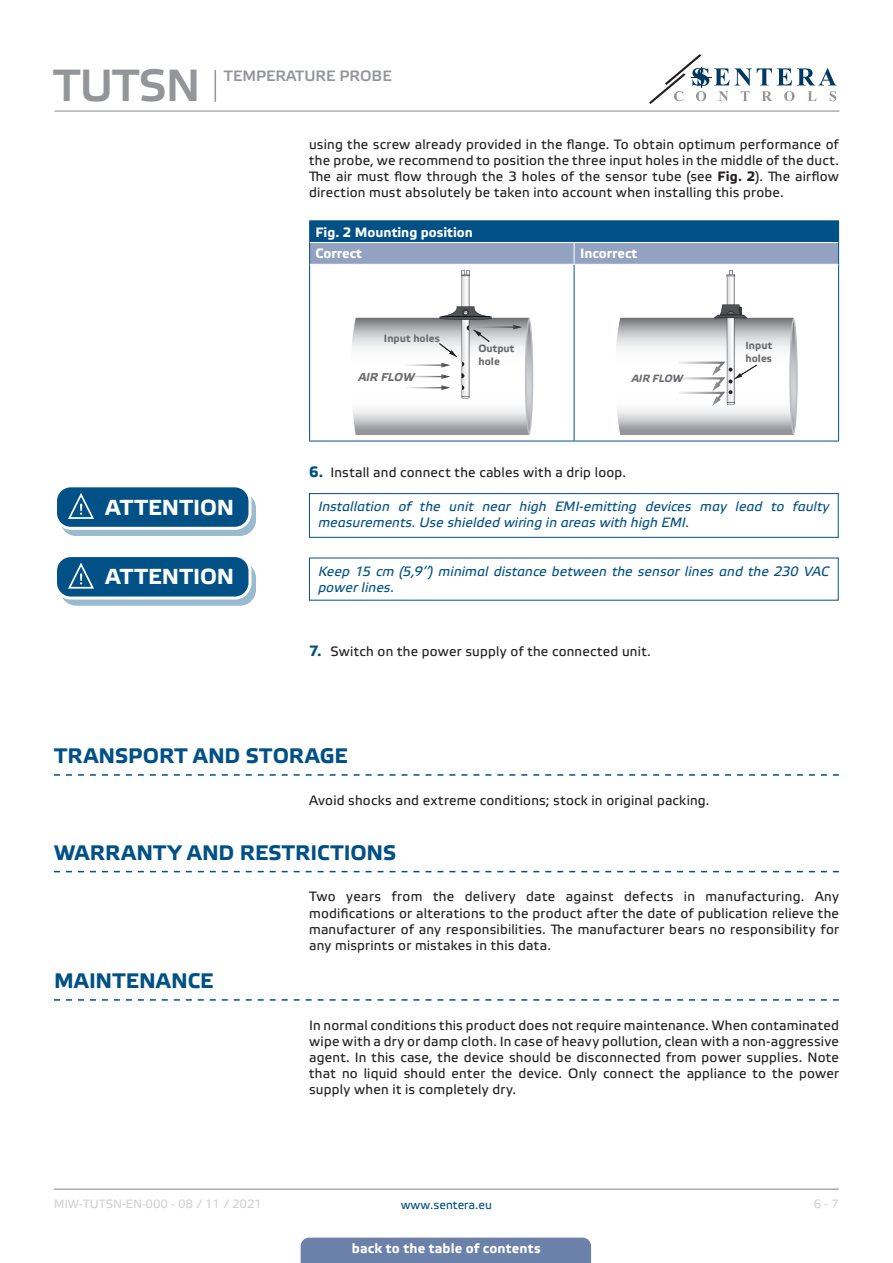
<style>
.page{position:relative;width:893px;height:1263px;background:#fff}
.page>*{position:absolute;margin:0;border:0;box-sizing:border-box;transform-origin:0 0}
.t1{font:45px "Etelka Medium Pro";letter-spacing:-.02em;color:#939598}
.t2{font:700 21.75px "Etelka Text Pro";letter-spacing:.005em;color:#fff}
.t3{font:700 21px "Etelka Text Pro";letter-spacing:.005em;color:#015186}
.t4{font:15px "Etelka Medium Pro";color:#939598}
.body{font:13.5px/16.2px "Etelka Text Pro";letter-spacing:.015em;color:#231f20;text-align:justify}
.attention{font:italic 13.5px/16.2px "Etelka Text Pro";letter-spacing:.01em;color:#015186}
.head-table{font:700 13.5px "Etelka Text Pro";color:#fff}
.t5{font:12px "Etelka Text Pro";color:#d1d2d4}
.t6{font:12px "Etelka Text Pro";color:#015186}
.t7{font:italic 700 11.4px "Etelka Text Pro";color:#6c6d70}
.t8{font:700 10.5px/12.6px "Etelka Text Pro";color:#6c6d70}
.t9{font:italic 700 10.5px "Etelka Text Pro";color:#6c6d70}
.s1{font-weight:700}
.s2{font-weight:700;font-size:15px;color:#015186}
</style>
<div class="page">
<hr style="left:54px;top:111px;width:785px;height:1px;background:#939598">
<hr style="left:54px;top:1188px;width:785px;height:2px;background:#939598">
<svg style="left:649px;top:54px;width:187px;height:50px"></svg>
<div style="left:301px;top:1237px;width:290px;height:26px;background:#6c81aa"></div>
<hr style="left:215px;top:70px;width:1px;height:32px;background:#939598">
<hr style="left:309px;top:220px;width:265px;height:1px;background:#015186">
<hr style="left:574px;top:220px;width:265px;height:1px;background:#015186">
<hr style="left:309px;top:264px;width:1px;height:177px;background:#015186">
<hr style="left:574px;top:265px;width:1px;height:176px;background:#015186">
<hr style="left:838px;top:264px;width:1px;height:177px;background:#015186">
<hr style="left:309px;top:441px;width:265px;height:1px;background:#015186">
<hr style="left:574px;top:441px;width:265px;height:1px;background:#015186">
<svg style="left:309px;top:221px;width:530px;height:43px;background:#4e7ca6"></svg>
<img style="left:352px;top:318px;width:51px;height:117px">
<svg style="left:403px;top:270px;width:130px;height:165px"></svg>
<svg style="left:789px;top:318px;width:9px;height:117px"></svg>
<svg style="left:714px;top:270px;width:43px;height:136px"></svg>
<img style="left:679px;top:362px;width:46px;height:44px">
<svg style="left:54px;top:774px;width:785px;height:2px"></svg>
<div style="left:61px;top:493px;width:194px;height:42px;background:#9abacf;border-radius:15px"></div>
<div style="left:60px;top:492px;width:196px;height:44px;border:1px solid #015186;border-radius:15px"></div>
<div style="left:56px;top:486px;width:194px;height:42px;background:#015186;border-radius:15px"></div>
<div style="left:54px;top:484px;width:197px;height:46px;border:3px solid #fff;border-radius:15px"></div>
<svg style="left:67px;top:493px;width:38px;height:36px"></svg>
<div style="left:309px;top:493px;width:530px;height:45px;border:1px solid #015186"></div>
<svg style="left:61px;top:563px;width:194px;height:42px"></svg>
<div style="left:60px;top:562px;width:196px;height:44px;border:1px solid #015186;border-radius:15px"></div>
<div style="left:56px;top:555px;width:194px;height:43px;background:#015186;border-radius:15px"></div>
<div style="left:54px;top:554px;width:197px;height:45px;border:3px solid #fff;border-radius:15px"></div>
<svg style="left:67px;top:562px;width:38px;height:37px"></svg>
<svg style="left:54px;top:871px;width:785px;height:1px"></svg>
<svg style="left:54px;top:999px;width:785px;height:2px"></svg>
<h1 class="t1" style="left:53px;top:61px;width:149px">TUTSN</h1>
<p class="t4" style="left:224px;top:67px;width:169px">TEMPERATURE PROBE</p>
<p class="body" style="left:309px;top:137px;width:531px">using the screw already provided in the flange. To obtain optimum performance of the probe, we recommend to position the three input holes in the middle of the duct.<br>The air must flow through the 3 holes of the sensor tube (see <span class="s1">Fig. 2</span>). The airflow direction must absolutely be taken into account when installing this probe.</p>
<p class="head-table" style="left:316px;top:224px;width:159px">Fig. 2 Mounting position</p>
<p class="head-table" style="left:316px;top:246px;width:48px">Correct</p>
<p class="head-table" style="left:580px;top:246px;width:59px">Incorrect</p>
<p class="t8" style="left:384px;top:333px;width:57px">Input holes</p>
<p class="t7" style="left:358px;top:371px;width:58px">AIR FLOW</p>
<p class="t8" style="left:478px;top:343px;width:37px">Output hole</p>
<p class="t8" style="left:745px;top:340px;width:28px">Input holes</p>
<p class="t9" style="left:632px;top:373px;width:53px">AIR FLOW</p>
<p class="body" style="left:309px;top:465px;width:318px"><span class="s2">6.</span> Install and connect the cables with a drip loop.</p>
<p class="t2" style="left:105px;top:495px;width:130px">ATTENTION</p>
<p class="attention" style="left:318px;top:499px;width:512px">Installation of the unit near high EMI-emitting devices may lead to faulty measurements. Use shielded wiring in areas with high EMI.</p>
<p class="attention" style="left:318px;top:564px;width:512px">Keep 15 cm (5,9’’) minimal distance between the sensor lines and the 230 VAC</p>
<p class="t2" style="left:105px;top:565px;width:130px">ATTENTION</p>
<p class="attention" style="left:318px;top:580px;width:78px">power lines.</p>
<p class="body" style="left:309px;top:644px;width:343px"><span class="s2">7.</span> Switch on the power supply of the connected unit.</p>
<p class="t3" style="left:54px;top:744px;width:295px">TRANSPORT AND STORAGE</p>
<p class="body" style="left:309px;top:793px;width:402px">Avoid shocks and extreme conditions; stock in original packing.</p>
<p class="t3" style="left:54px;top:841px;width:344px">WARRANTY AND RESTRICTIONS</p>
<p class="body" style="left:309px;top:889px;width:531px">Two years from the delivery date against defects in manufacturing. Any modifications or alterations to the product after the date of publication relieve the manufacturer of any responsibilities. The manufacturer bears no responsibility for any misprints or mistakes in this data.</p>
<p class="t3" style="left:54px;top:969px;width:161px">MAINTENANCE</p>
<p class="body" style="left:309px;top:1018px;width:531px">In normal conditions this product does not require maintenance. When contaminated wipe with a dry or damp cloth. In case of heavy pollution, clean with a non‑aggressive agent. In this case, the device should be disconnected from power supplies. Note that no liquid should enter the device. Only connect the appliance to the power supply when it is completely dry.</p>
<p class="t5" style="left:54px;top:1197px;width:210px">MIW-TUTSN-EN-000 - 08 / 11 / 2021</p>
<p class="t6" style="left:401px;top:1198px;width:93px">www.sentera.eu</p>
<p class="t5" style="left:814px;top:1197px;width:27px">6 - 7</p>
<p class="head-table" style="left:352px;top:1240px;width:190px">back to the table of contents</p>
</div>
